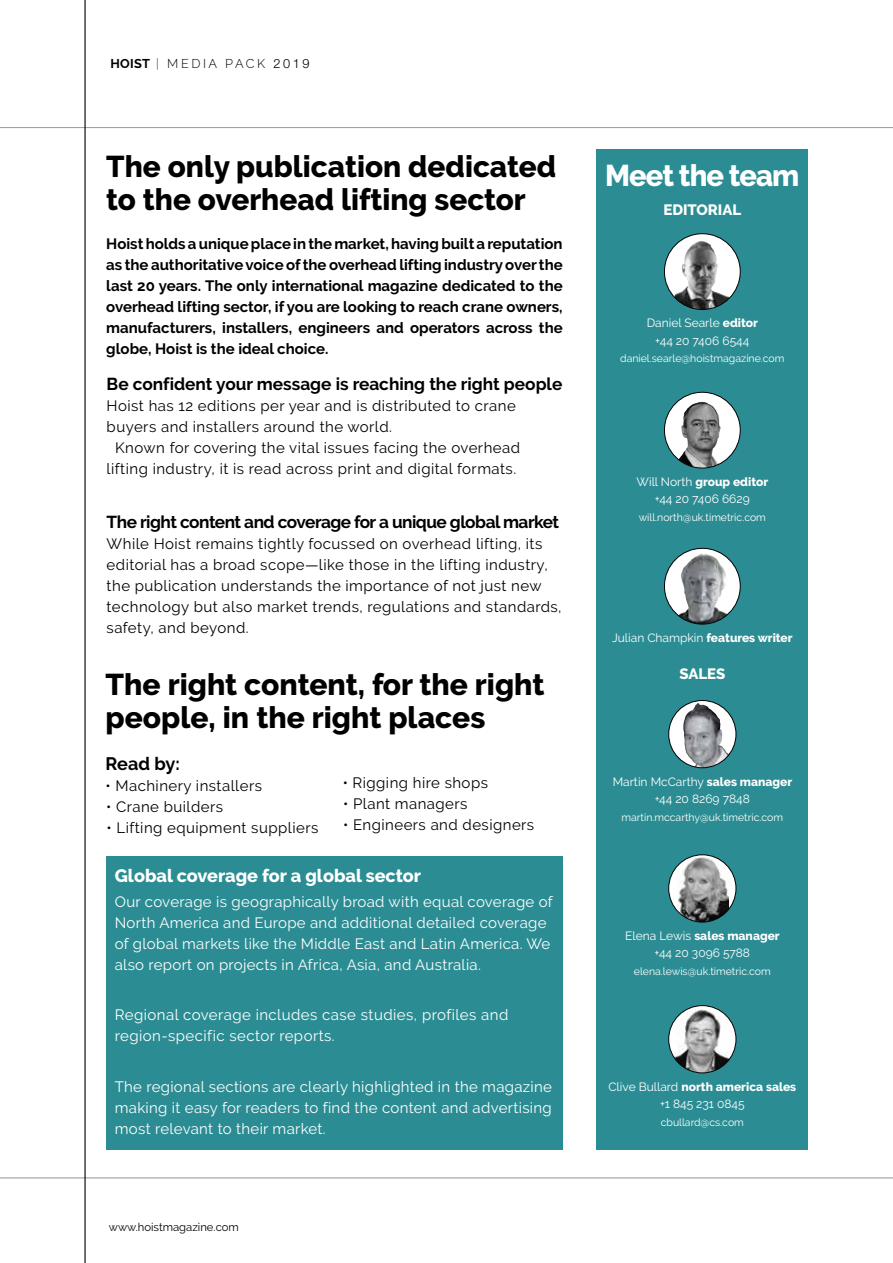
<style>
.page{position:relative;width:893px;height:1263px;background:#fff}
.page>*{position:absolute;margin:0;border:0;box-sizing:border-box;transform-origin:0 0}
.t1{font:800 30px/33px "Raleway";color:#000}
.t2{font:800 30px "Raleway";letter-spacing:-.03em;color:#fff}
.t3{font:800 18px "Raleway";color:#fff}
.t4{font:700 18px "Raleway";letter-spacing:-.01em;color:#000}
.t5{font:700 17.25px "Raleway";letter-spacing:-.03em;color:#000}
.t6{font:700 17.25px "Raleway";color:#000}
.t7{font:15px/21px "Raleway";letter-spacing:.03em;color:#000}
.t8{font:15px/21px "Raleway";letter-spacing:.02em;color:#fff}
.t9{font:700 15px/21px "Raleway";color:#000;text-align:justify}
.t10{font:800 15px "Raleway";color:#fff}
.t11{font:300 12.75px "Raleway";letter-spacing:.2em;color:#000}
.t12{font:12px/17.4px "Raleway";color:#fff;text-align:center}
.t13{font:11.25px "Raleway";color:#000}
.t14{font:10.5px "Raleway";color:#fff}
.s1{font-weight:700}
.s2{font-weight:200}
.s3{font-family:"Helvetica Neue LT Std"}
.s4{font-weight:800}
</style>
<div class="page">
<hr style="left:0;top:127px;width:893px;height:1px;background:#959f9e">
<hr style="left:0;top:1178px;width:893px;height:1px;background:#8b9594">
<hr style="left:84px;top:0;width:2px;height:1263px;background:#000">
<div style="left:597px;top:149px;width:211px;height:1000px;background:#2b8d93"></div>
<div style="left:664px;top:234px;width:76px;height:75px;background:#fff;border-radius:50%"></div>
<img style="left:675px;top:241px;width:54px;height:68px">
<div style="left:664px;top:233px;width:77px;height:77px;border:1px solid #000;border-radius:50%"></div>
<div style="left:664px;top:392px;width:76px;height:76px;background:#fff;border-radius:50%"></div>
<img style="left:678px;top:402px;width:43px;height:66px">
<div style="left:664px;top:392px;width:77px;height:76px;border:1px solid #000;border-radius:50%"></div>
<div style="left:664px;top:548px;width:76px;height:76px;background:#fff;border-radius:50%"></div>
<img style="left:678px;top:553px;width:50px;height:71px">
<div style="left:664px;top:548px;width:77px;height:76px;border:1px solid #000;border-radius:50%"></div>
<div style="left:669px;top:700px;width:67px;height:68px;background:#fff;border-radius:50%"></div>
<img style="left:683px;top:703px;width:46px;height:65px">
<div style="left:668px;top:700px;width:68px;height:68px;border:1px solid #000;border-radius:50%"></div>
<div style="left:669px;top:855px;width:67px;height:67px;background:#fff;border-radius:50%"></div>
<img style="left:677px;top:855px;width:52px;height:67px">
<div style="left:668px;top:854px;width:68px;height:68px;border:1px solid #000;border-radius:50%"></div>
<img style="left:670px;top:1009px;width:66px;height:64px">
<div style="left:668px;top:1005px;width:68px;height:68px;border:1px solid #000;border-radius:50%"></div>
<div style="left:106px;top:856px;width:457px;height:293px;background:#2b8d93"></div>
<p class="t11" style="left:111px;top:56px;width:201px"><span class="s1">HOIST</span> <span class="s2">|</span> MEDIA PACK <span class="s3">2019</span></p>
<h1 class="t1" style="left:106px;top:150px;width:451px">The only publication dedicated to the overhead lifting sector</h1>
<p class="t9" style="left:106px;top:233px;width:458px">Hoist holds a unique place in the market, having built a reputation as the authoritative voice of the overhead lifting industry over the last 20 years. The only international magazine dedicated to the overhead lifting sector, if you are looking to reach crane owners, manufacturers, installers, engineers and operators across the globe, Hoist is the ideal choice.</p>
<p class="t6" style="left:107px;top:374px;width:457px">Be confident your message is reaching the right people</p>
<p class="t7" style="left:107px;top:395px;width:411px">Hoist has 12 editions per year and is distributed to crane</p>
<p class="t7" style="left:107px;top:416px;width:287px">buyers and installers around the world.</p>
<p class="t7" style="left:115px;top:437px;width:406px">Known for covering the vital issues facing the overhead</p>
<p class="t7" style="left:107px;top:458px;width:411px">lifting industry, it is read across print and digital formats.</p>
<p class="t5" style="left:107px;top:512px;width:454px">The right content and coverage for a unique global market</p>
<p class="t7" style="left:107px;top:533px;width:456px">While Hoist remains tightly focussed on overhead lifting, its editorial has a broad scope—like those in the lifting industry, the publication understands the importance of not just new technology but also market trends, regulations and standards, safety, and beyond.</p>
<h1 class="t1" style="left:106px;top:668px;width:440px">The right content, for the right people, in the right places</h1>
<p class="t4" style="left:106px;top:753px;width:76px">Read by:</p>
<p class="t7" style="left:106px;top:775px;width:158px">➢• Machinery installers</p>
<p class="t7" style="left:106px;top:796px;width:119px">➢• Crane builders</p>
<p class="t7" style="left:106px;top:817px;width:214px">➢• Lifting equipment suppliers</p>
<p class="t7" style="left:343px;top:772px;width:147px">• Rigging hire shops</p>
<p class="t7" style="left:343px;top:793px;width:126px">➢• Plant managers</p>
<p class="t7" style="left:343px;top:814px;width:193px">➢• Engineers and designers</p>
<p class="t3" style="left:115px;top:865px;width:308px">Global coverage for a global sector</p>
<p class="t8" style="left:115px;top:891px;width:440px">Our coverage is geographically broad with equal coverage of North America and Europe and additional detailed coverage of global markets like the Middle East and Latin America. We also report on projects in Africa, Asia, and Australia.</p>
<p class="t8" style="left:115px;top:1004px;width:395px">Regional coverage includes case studies, profiles and region-specific sector reports.</p>
<p class="t8" style="left:115px;top:1076px;width:439px;text-align:justify">The regional sections are clearly highlighted in the magazine making it easy for readers to find the content and advertising most relevant to their market.</p>
<p class="t13" style="left:109px;top:1220px;width:131px">www.hoistmagazine.com</p>
<h1 class="t2" style="left:605px;top:158px;width:196px">Meet the team</h1>
<p class="t10" style="left:663px;top:201px;width:79px">EDITORIAL</p>
<p class="t12" style="left:647px;top:314px;width:113px">Daniel Searle <span class="s4">editor </span>+44 20 7406 6544</p>
<p class="t14" style="left:620px;top:352px;width:166px">daniel.searle@hoistmagazine.com</p>
<p class="t12" style="left:636px;top:473px;width:133px">Will North <span class="s4">group editor </span>+44 20 7406 6629</p>
<p class="t14" style="left:639px;top:511px;width:129px">will.north@uk.timetric.com</p>
<p class="t12" style="left:612px;top:629px;width:182px">Julian Champkin <span class="s4">features writer</span></p>
<p class="t10" style="left:679px;top:665px;width:47px">SALES</p>
<p class="t12" style="left:613px;top:773px;width:181px">Martin McCarthy <span class="s4">sales manager </span>+44 20 8269 7848</p>
<p class="t14" style="left:621px;top:811px;width:163px">martin.mccarthy@uk.timetric.com</p>
<p class="t12" style="left:625px;top:927px;width:156px">Elena Lewis <span class="s4">sales manager </span>+44 20 3096 5788</p>
<p class="t14" style="left:634px;top:965px;width:138px">elena.lewis@uk.timetric.com</p>
<p class="t12" style="left:608px;top:1078px;width:189px">Clive Bullard <span class="s4">north america sales </span>+1 845 231 0845</p>
<p class="t14" style="left:661px;top:1116px;width:85px">cbullard@cs.com</p>
</div>
